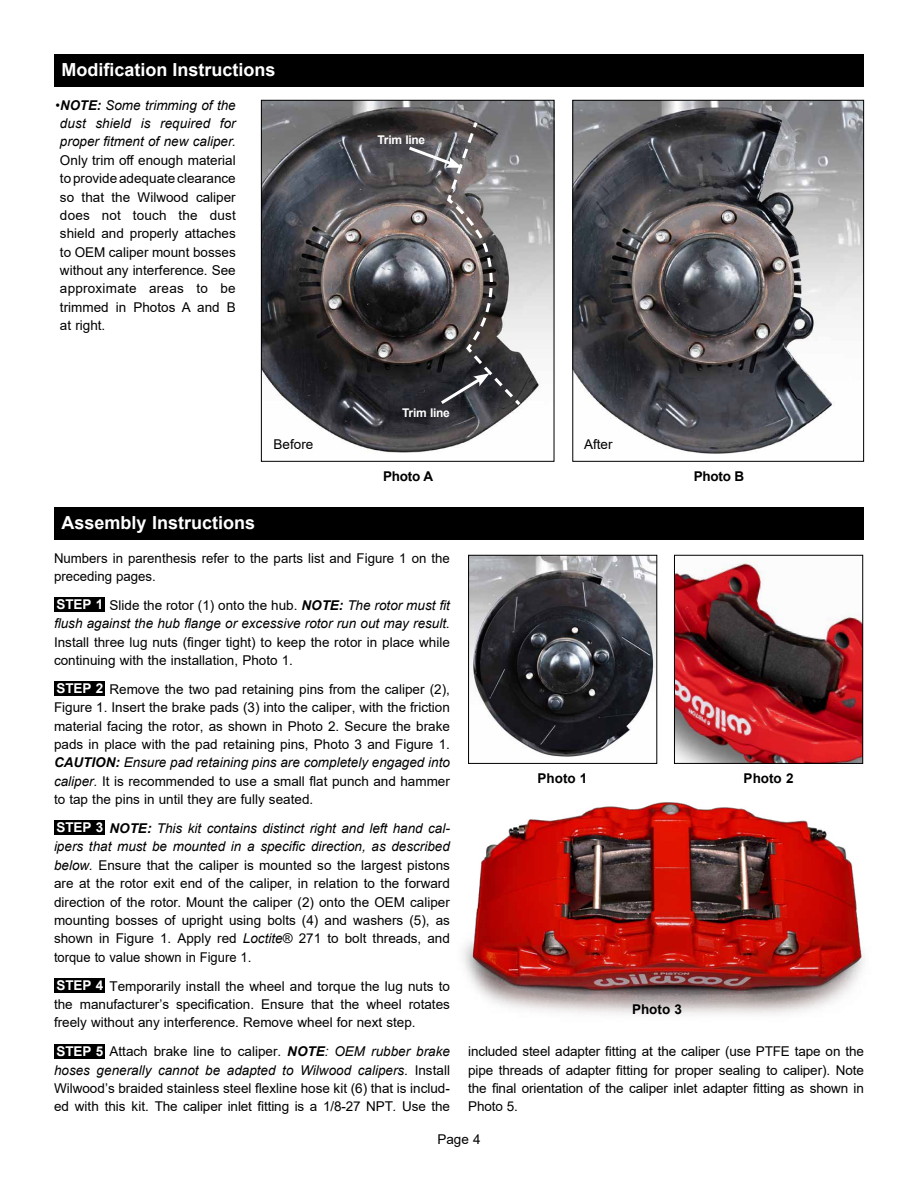
<style>
.page{position:relative;width:918px;height:1188px;background:#fff}
.page>*{position:absolute;margin:0;border:0;box-sizing:border-box;transform-origin:0 0}
.t1{font:700 18px "Arial";color:#fff}
.t2{font:13.5px/18.3px "Arial";color:#000;text-align:justify}
.t3{font:italic 13.5px/18.3px "Arial";color:#000;text-align:right}
.t4{font:700 13.5px "Arial";color:#000}
.t5{font:700 13.5px "Arial";color:#fff}
.t6{font:700 12px "Arial";letter-spacing:-.02em;color:#fff}
.s1{font-style:normal}
.s2{font-weight:700}
.s3{font-weight:700;font-style:italic}
.s4{font-style:italic}
</style>
<div class="page">
<img style="left:463px;top:802px;width:401px;height:213px">
<div style="left:54px;top:597px;width:51px;height:15px;background:#000"></div>
<div style="left:54px;top:681px;width:51px;height:15px;background:#000"></div>
<div style="left:54px;top:820px;width:51px;height:15px;background:#000"></div>
<div style="left:54px;top:978px;width:51px;height:15px;background:#000"></div>
<div style="left:54px;top:507px;width:810px;height:32px;background:#000"></div>
<img style="left:676px;top:560px;width:185px;height:202px">
<div style="left:674px;top:555px;width:189px;height:209px;border:1px solid #000"></div>
<div style="left:54px;top:54px;width:810px;height:32px;background:#000"></div>
<img style="left:263px;top:102px;width:289px;height:351px">
<div style="left:261px;top:100px;width:293px;height:362px;border:1px solid #000"></div>
<img style="left:574px;top:102px;width:288px;height:352px">
<div style="left:572px;top:100px;width:292px;height:362px;border:1px solid #000"></div>
<svg style="left:406px;top:119px;width:116px;height:288px;background:#696567"></svg>
<img style="left:470px;top:557px;width:185px;height:200px">
<div style="left:468px;top:555px;width:189px;height:209px;border:1px solid #000"></div>
<div style="left:54px;top:1044px;width:51px;height:15px;background:#000"></div>
<h1 class="t1" style="left:62px;top:57px;width:216px">Modification Instructions</h1>
<p class="t3" style="left:56px;top:96px;width:182px;text-align:center"><span class="s1">•</span><span class="s2">NOTE:</span> Some trimming of the dust shield is required for proper fitment of new caliper.</p>
<p class="t2" style="left:60px;top:151px;width:177px">Only trim off enough material to provide adequate clearance so that the Wilwood caliper does not touch the dust shield and properly attaches to OEM caliper mount bosses without any interference. See approximate areas to be trimmed in Photos A and B at right.</p>
<p class="t6" style="left:378px;top:131px;width:49px">Trim line</p>
<p class="t6" style="left:402px;top:405px;width:49px">Trim line</p>
<p class="t2" style="left:274px;top:435px;width:41px">Before</p>
<p class="t2" style="left:584px;top:435px;width:30px">After</p>
<h1 class="t1" style="left:62px;top:510px;width:195px">Assembly Instructions</h1>
<p class="t4" style="left:383px;top:466px;width:52px">Photo A</p>
<p class="t4" style="left:694px;top:466px;width:52px">Photo B</p>
<p class="t2" style="left:54px;top:549px;width:397px">Numbers in parenthesis refer to the parts list and Figure 1 on the preceding pages.</p>
<p class="t3" style="left:54px;top:596px;width:398px"><span class="s1">Slide the rotor (1) onto the hub.</span> <span class="s2">NOTE:</span> The rotor must fit<br>flush against the hub flange or excessive rotor run out may result.</p>
<p class="t2" style="left:54px;top:633px;width:397px">Install three lug nuts (finger tight) to keep the rotor in place while continuing with the installation, Photo 1.</p>
<p class="t2" style="left:54px;top:680px;width:398px;text-indent:55px">Remove the two pad retaining pins from the caliper (2), Figure 1. Insert the brake pads (3) into the caliper, with the friction material facing the rotor, as shown in Photo 2. Secure the brake pads in place with the pad retaining pins, Photo 3 and Figure 1.<br><span class="s3">CAUTION:</span> <span class="s4">Ensure pad retaining pins are completely engaged into caliper.</span> It is recommended to use a small flat punch and hammer to tap the pins in until they are fully seated.</p>
<p class="t2" style="left:54px;top:819px;width:398px;text-indent:56px"><span class="s3">NOTE:</span> <span class="s4">This kit contains distinct right and left hand cal&shy;ipers that must be mounted in a specific direction, as described below.</span> Ensure that the caliper is mounted so the largest pistons are at the rotor exit end of the caliper, in relation to the forward direction of the rotor. Mount the caliper (2) onto the OEM caliper mounting bosses of upright using bolts (4) and washers (5), as shown in Figure 1. Apply red <span class="s4">Loctite</span>® 271 to bolt threads, and torque to value shown in Figure 1.</p>
<p class="t2" style="left:54px;top:977px;width:397px;text-indent:55px">Temporarily install the wheel and torque the lug nuts to the manufacturer’s specification. Ensure that the wheel rotates freely without any interference. Remove wheel for next step.</p>
<p class="t2" style="left:54px;top:1042px;width:397px;text-indent:55px">Attach brake line to caliper. <span class="s3">NOTE</span><span class="s4">: OEM rubber brake hoses generally cannot be adapted to Wilwood calipers.</span> Install Wilwood’s braided stainless steel flexline hose kit (6) that is includ&shy;ed with this kit. The caliper inlet fitting is a 1/8-27 NPT<span class="s4">.</span> Use the</p>
<p class="t5" style="left:56px;top:595px;width:48px">STEP 1</p>
<p class="t5" style="left:56px;top:679px;width:48px">STEP 2</p>
<p class="t5" style="left:56px;top:818px;width:48px">STEP 3</p>
<p class="t5" style="left:56px;top:976px;width:48px">STEP 4</p>
<p class="t5" style="left:56px;top:1042px;width:48px">STEP 5</p>
<p class="t4" style="left:538px;top:769px;width:51px">Photo 1</p>
<p class="t4" style="left:744px;top:768px;width:51px">Photo 2</p>
<p class="t4" style="left:632px;top:1000px;width:51px">Photo 3</p>
<p class="t2" style="left:468px;top:1042px;width:397px">included steel adapter fitting at the caliper (use PTFE tape on the pipe threads of adapter fitting for proper sealing to caliper). Note the final orientation of the caliper inlet adapter fitting as shown in Photo 5.</p>
<p class="t2" style="left:437px;top:1130px;width:45px">Page 4</p>
</div>
